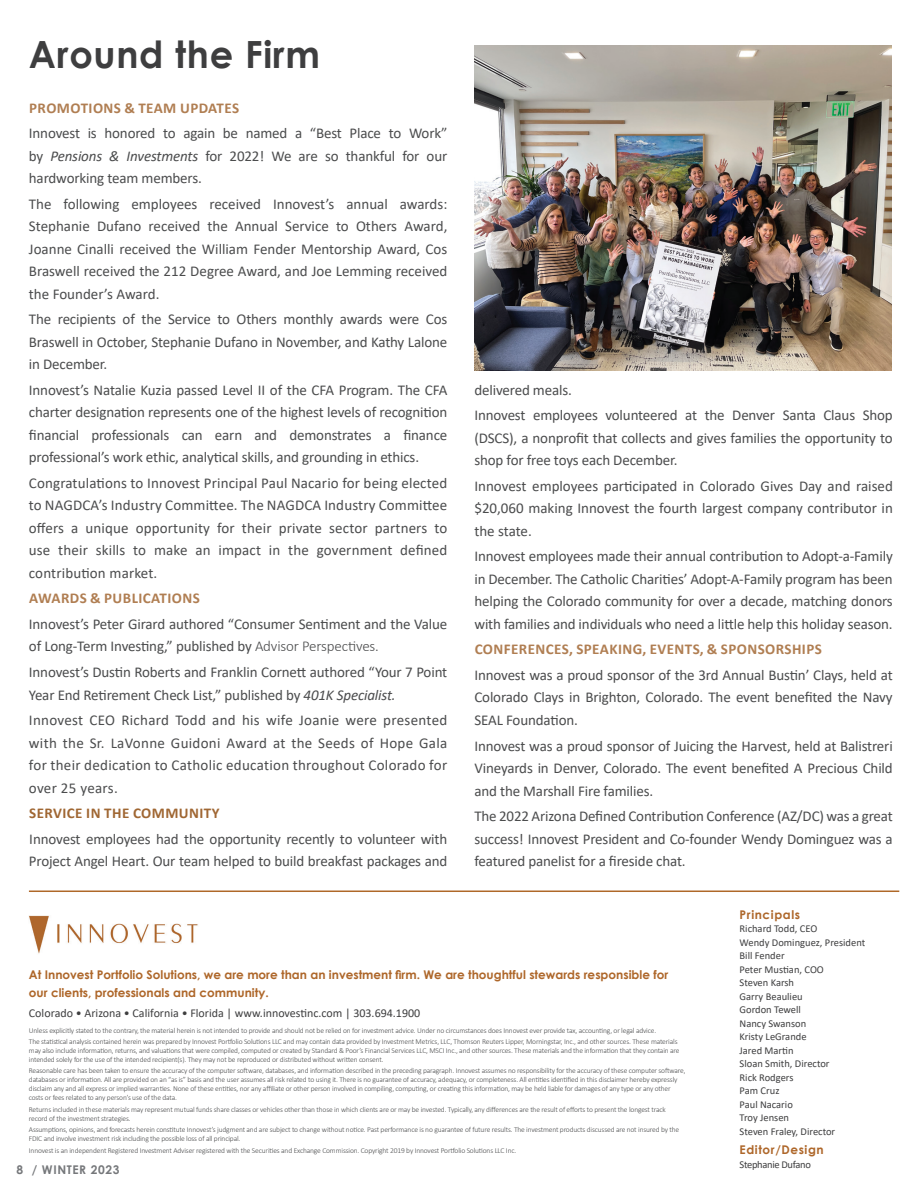
<style>
.page{position:relative;width:918px;height:1188px;background:#fff}
.page>*{position:absolute;margin:0;border:0;box-sizing:border-box;transform-origin:0 0}
.t1{font:700 37.5px "Century Gothic";letter-spacing:.02em;color:#3e3e3f}
.t2{font:15px/22.5px "Calibri";letter-spacing:-.01em;color:#4b4c4d;text-align:justify}
.t3{font:700 15px "Calibri";letter-spacing:.03em;color:#b07e52}
.t4{font:700 15px "Calibri";letter-spacing:.03em;color:#a06733}
.t5{font:700 12px/18px "Century Gothic";color:#ae672a}
.t6{font:12px "Calibri";color:#3e3e3f}
.t7{font:700 12px "Century Gothic";letter-spacing:.05em;color:#ae672a}
.t8{font:700 12px "Century Gothic";letter-spacing:.05em;color:#76787b}
.t9{font:10.5px/13.5px "Calibri";color:#3e3e3f}
.t10{font:10.5px "Calibri";letter-spacing:-.03em;color:#3e3e3f}
.t11{font:300 7.5px/9px "Calibri";letter-spacing:-.02em;color:#4b4c4d}
.s1{font-style:italic}
.s2{font-weight:300}
</style>
<div class="page">
<img style="left:29px;top:915px;width:169px;height:39px">
<img style="left:474px;top:46px;width:418px;height:324px">
<hr style="left:29px;top:891px;width:870px;height:1px;background:#af6828">
<h1 class="t1" style="left:29px;top:26px;width:293px">Around the Firm</h1>
<p class="t3" style="left:29px;top:97px;width:211px">PROMOTIONS &amp; TEAM UPDATES</p>
<p class="t2" style="left:29px;top:122px;width:420px">Innovest is honored to again be named a “Best Place to Work” by <span class="s1">Pensions &amp; Investments</span> for 2022! We are so thankful for our hardworking team members.</p>
<p class="t2" style="left:29px;top:192px;width:420px">The following employees received Innovest’s annual awards:<br>Stephanie Dufano received the Annual Service to Others Award, Joanne Cinalli received the William Fender Mentorship Award, Cos Braswell received the 212 Degree Award, and Joe Lemming received the Founder’s Award.</p>
<p class="t2" style="left:29px;top:308px;width:420px">The recipients of the Service to Others monthly awards were Cos Braswell in October, Stephanie Dufano in November, and Kathy Lalone in December.</p>
<p class="t2" style="left:29px;top:378px;width:420px">Innovest’s Natalie Kuzia passed Level II of the CFA Program. The CFA charter designation represents one of the highest levels of recognition financial professionals can earn and demonstrates a finance professional’s work ethic, analytical skills, and grounding in ethics.</p>
<p class="t2" style="left:29px;top:471px;width:420px">Congratulations to Innovest Principal Paul Nacario for being elected to NAGDCA’s Industry Committee. The NAGDCA Industry Committee offers a unique opportunity for their private sector partners to use their skills to make an impact in the government defined contribution market.</p>
<p class="t3" style="left:29px;top:588px;width:172px">AWARDS &amp; PUBLICATIONS</p>
<p class="t2" style="left:29px;top:612px;width:420px">Innovest’s Peter Girard authored “Consumer Sentiment and the Value of Long-Term Investing,” published by <span class="s2">Advisor Perspectives.</span></p>
<p class="t2" style="left:29px;top:660px;width:420px">Innovest’s Dustin Roberts and Franklin Cornett authored “Your 7 Point<br>Year End Retirement Check List,” published by <span class="s1">401K Specialist.</span></p>
<p class="t2" style="left:29px;top:708px;width:420px">Innovest CEO Richard Todd and his wife Joanie were presented with the Sr. LaVonne Guidoni Award at the Seeds of Hope Gala for their dedication to Catholic education throughout Colorado for over 25 years.</p>
<p class="t4" style="left:29px;top:802px;width:192px">SERVICE IN THE COMMUNITY</p>
<p class="t2" style="left:29px;top:827px;width:420px">Innovest employees had the opportunity recently to volunteer with<br>Project Angel Heart. Our team helped to build breakfast packages and</p>
<p class="t2" style="left:474px;top:377px;width:420px;line-height:25.5px">delivered meals.<br>Innovest employees volunteered at the Denver Santa Claus Shop</p>
<p class="t2" style="left:474px;top:426px;width:420px">(DSCS), a nonprofit that collects and gives families the opportunity to shop for free toys each December.</p>
<p class="t2" style="left:474px;top:474px;width:420px">Innovest employees participated in Colorado Gives Day and raised $20,060 making Innovest the fourth largest company contributor in the state.</p>
<p class="t2" style="left:474px;top:545px;width:420px">Innovest employees made their annual contribution to Adopt-a-Family in December. The Catholic Charities’ Adopt-A-Family program has been helping the Colorado community for over a decade, matching donors with families and individuals who need a little help this holiday season.</p>
<p class="t3" style="left:475px;top:639px;width:349px">CONFERENCES, SPEAKING, EVENTS, &amp; SPONSORSHIPS</p>
<p class="t2" style="left:474px;top:663px;width:420px">Innovest was a proud sponsor of the 3rd Annual Bustin’ Clays, held at Colorado Clays in Brighton, Colorado. The event benefited the Navy SEAL Foundation.</p>
<p class="t2" style="left:474px;top:734px;width:420px">Innovest was a proud sponsor of Juicing the Harvest, held at Balistreri Vineyards in Denver, Colorado. The event benefited A Precious Child and the Marshall Fire families.</p>
<p class="t2" style="left:474px;top:804px;width:420px">The 2022 Arizona Defined Contribution Conference (AZ/DC) was a great success! Innovest President and Co-founder Wendy Dominguez was a featured panelist for a fireside chat.</p>
<p class="t5" style="left:29px;top:965px;width:641px">At Innovest Portfolio Solutions, we are more than an investment firm. We are thoughtful stewards responsible for our clients, professionals and community.</p>
<p class="t6" style="left:29px;top:1005px;width:393px">Colorado • Arizona • California • Florida | www.innovestinc.com | 303.694.1900</p>
<p class="t11" style="left:29px;top:1024px;width:650px;line-height:11.4px">Unless explicitly stated to the contrary, the material herein is not intended to provide and should not be relied on for investment advice. Under no circumstances does Innovest ever provide tax, accounting, or legal advice.<br>The statistical analysis contained herein was prepared by Innovest Portfolio Solutions LLC and may contain data provided by Investment Metrics, LLC, Thomson Reuters Lipper, Morningstar, Inc., and other sources. These materials</p>
<p class="t11" style="left:29px;top:1046px;width:652px">may also include information, returns, and valuations that were compiled, computed or created by Standard &amp; Poor’s Financial Services LLC, MSCI Inc., and other sources. These materials and the information that they contain are intended solely for the use of the intended recipient(s). They may not be reproduced or distributed without written consent.</p>
<p class="t11" style="left:29px;top:1066px;width:658px">Reasonable care has been taken to ensure the accuracy of the computer software, databases, and information described in the preceding paragraph. Innovest assumes no responsibility for the accuracy of these computer software, databases or information. All are provided on an “as is” basis and the user assumes all risk related to using it. There is no guarantee of accuracy, adequacy, or completeness. All entities identified in this disclaimer hereby expressly disclaim any and all express or implied warranties. None of these entities, nor any affiliate or other person involved in compiling, computing, or creating this information, may be held liable for damages of any type or any other costs or fees related to any person’s use of the data.</p>
<p class="t11" style="left:29px;top:1105px;width:638px">Returns included in these materials may represent mutual funds share classes or vehicles other than those in which clients are or may be invested. Typically, any differences are the result of efforts to present the longest track record of the investment strategies.</p>
<p class="t11" style="left:29px;top:1125px;width:652px">Assumptions, opinions, and forecasts herein constitute Innovest’s judgment and are subject to change without notice. Past performance is no guarantee of future results. The investment products discussed are not insured by the<br>FDIC and involve investment risk including the possible loss of all principal.</p>
<p class="t11" style="left:29px;top:1146px;width:489px">Innovest is an independent Registered Investment Adviser registered with the Securities and Exchange Commission. Copyright 2019 by Innovest Portfolio Solutions LLC Inc.</p>
<p class="t8" style="left:17px;top:1161px;width:104px">8 / WINTER 2023</p>
<p class="t7" style="left:740px;top:905px;width:62px">Principals</p>
<p class="t9" style="left:740px;top:922px;width:127px">Richard Todd, CEO<br>Wendy Dominguez, President<br>Bill Fender<br>Peter Mustian, COO<br>Steven Karsh<br>Garry Beaulieu<br>Gordon Tewell<br>Nancy Swanson<br>Kristy LeGrande<br>Jared Martin<br>Sloan Smith, Director<br>Rick Rodgers<br>Pam Cruz<br>Paul Nacario<br>Troy Jensen<br>Steven Fraley, Director</p>
<p class="t7" style="left:740px;top:1141px;width:86px">Editor/Design</p>
<p class="t10" style="left:740px;top:1157px;width:73px">Stephanie Dufano</p>
</div>
